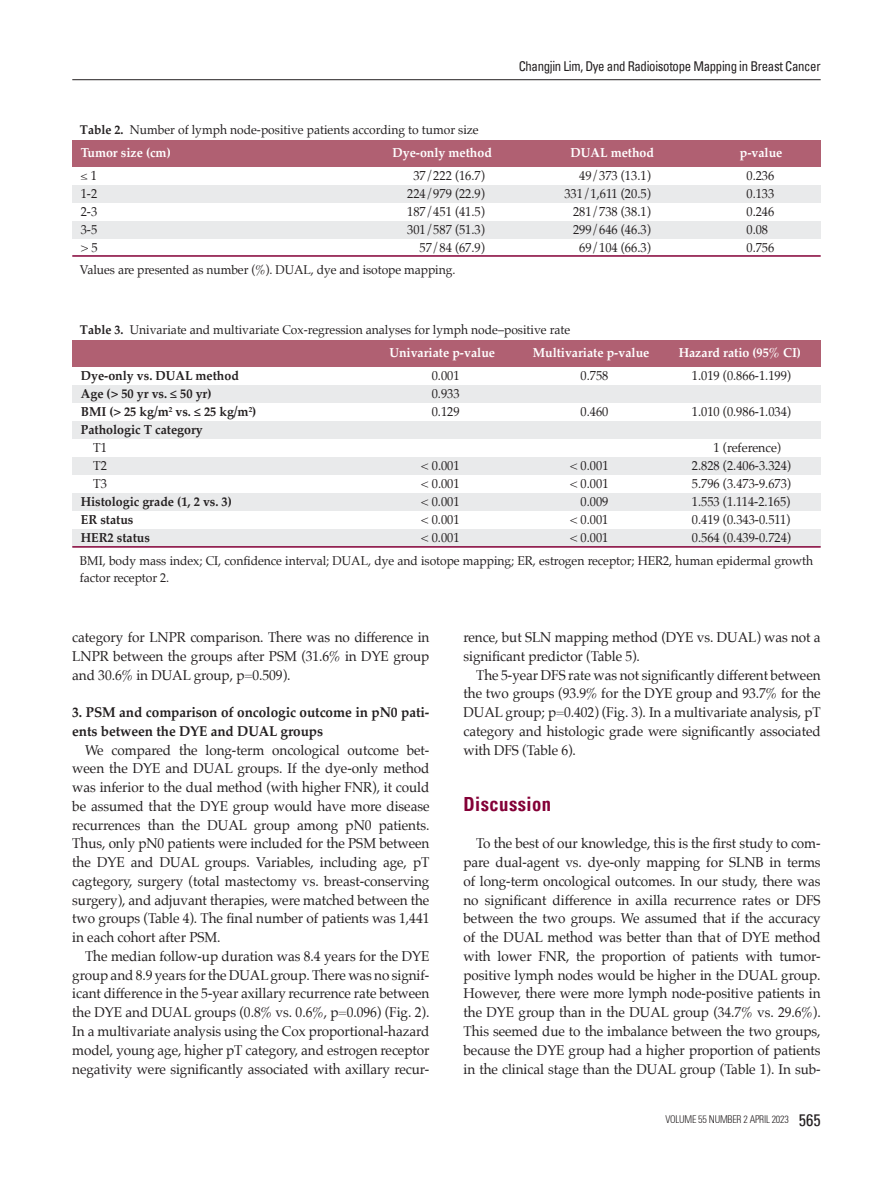
<style>
.page{position:relative;width:893px;height:1191px;background:#fff}
.page>*{position:absolute;margin:0;border:0;box-sizing:border-box;transform-origin:0 0}
.t1{font:700 condensed 19.5px "Univers";letter-spacing:.025em;color:#840037;scale:.95 1}
.t2{font:14.25px/18.8px "Palatino";letter-spacing:-.005em;color:#231f20;text-align:justify;scale:.95 1}
.t3{font:700 14.25px/18.8px "Palatino";letter-spacing:-.005em;color:#231f20;scale:.95 1}
.t4{font:condensed 13.5px "Univers";letter-spacing:-.025em;color:#231f20;scale:.95 1}
.t5{font:13.05px "Palatino";color:#231f20;scale:.95 1}
.t6{font:700 13.05px "Palatino";color:#231f20;scale:.95 1}
.t7{font:700 13.05px "Palatino";color:#fff;scale:.95 1}
.t8{font:12.75px/17.2px "Palatino";letter-spacing:-.005em;color:#231f20;scale:.95 1}
.t9{font:300 condensed 10.5px "Univers";letter-spacing:-.02em;color:#231f20;scale:.95 1}
.s1{font-weight:700}
.s2{font-weight:400;font-size:16.5px}
</style>
<div class="page">
<div style="left:72px;top:140px;width:749px;height:27px;background:#b06072"></div>
<div style="left:72px;top:185px;width:749px;height:17px;background:#e9eaeb"></div>
<div style="left:72px;top:221px;width:749px;height:17px;background:#e9eaeb"></div>
<hr style="left:72px;top:255px;width:749px;height:2px;background:#840037">
<div style="left:72px;top:340px;width:749px;height:27px;background:#b06072"></div>
<div style="left:72px;top:385px;width:749px;height:17px;background:#e9eaeb"></div>
<div style="left:72px;top:457px;width:749px;height:17px;background:#e9eaeb"></div>
<div style="left:72px;top:421px;width:749px;height:17px;background:#e9eaeb"></div>
<div style="left:72px;top:493px;width:749px;height:17px;background:#e9eaeb"></div>
<div style="left:72px;top:529px;width:749px;height:17px;background:#e9eaeb"></div>
<hr style="left:72px;top:546px;width:749px;height:1px;background:#840037">
<hr style="left:72px;top:79px;width:749px;height:1px;background:#231f20">
<p class="t4" style="left:519px;top:57px;width:319px">Changjin Lim, Dye and Radioisotope Mapping in Breast Cancer</p>
<p class="t8" style="left:80px;top:121px;width:421px"><span class="s1">Table 2.</span> Number of lymph node-positive patients according to tumor size</p>
<p class="t7" style="left:81px;top:142px;width:96px">Tumor size (cm)</p>
<p class="t7" style="left:392px;top:142px;width:106px">Dye-only method</p>
<p class="t7" style="left:571px;top:142px;width:89px">DUAL method</p>
<p class="t7" style="left:740px;top:142px;width:46px">p-value</p>
<p class="t5" style="left:81px;top:165px;width:18px">≤ 1</p>
<p class="t5" style="left:413px;top:165px;width:77px">37/222 (16.7)</p>
<p class="t5" style="left:579px;top:165px;width:77px">49/373 (13.1)</p>
<p class="t5" style="left:746px;top:165px;width:31px">0.236</p>
<p class="t5" style="left:81px;top:183px;width:19px">1-2</p>
<p class="t5" style="left:407px;top:183px;width:83px">224/979 (22.9)</p>
<p class="t5" style="left:564px;top:183px;width:92px">331/1,611 (20.5)</p>
<p class="t5" style="left:746px;top:183px;width:31px">0.133</p>
<p class="t5" style="left:81px;top:201px;width:19px">2-3</p>
<p class="t5" style="left:407px;top:201px;width:83px">187/451 (41.5)</p>
<p class="t5" style="left:573px;top:201px;width:83px">281/738 (38.1)</p>
<p class="t5" style="left:746px;top:201px;width:31px">0.246</p>
<p class="t5" style="left:81px;top:219px;width:19px">3-5</p>
<p class="t5" style="left:407px;top:219px;width:83px">301/587 (51.3)</p>
<p class="t5" style="left:573px;top:219px;width:83px">299/646 (46.3)</p>
<p class="t5" style="left:746px;top:219px;width:24px">0.08</p>
<p class="t5" style="left:81px;top:237px;width:19px">&gt; 5</p>
<p class="t5" style="left:420px;top:237px;width:70px">57/84 (67.9)</p>
<p class="t5" style="left:579px;top:237px;width:77px">69/104 (66.3)</p>
<p class="t5" style="left:746px;top:237px;width:31px">0.756</p>
<p class="t8" style="left:80px;top:261px;width:397px">Values are presented as number (%). DUAL, dye and isotope mapping.</p>
<p class="t8" style="left:80px;top:321px;width:518px"><span class="s1">Table 3.</span> Univariate and multivariate Cox-regression analyses for lymph node–positive rate</p>
<p class="t7" style="left:389px;top:342px;width:113px">Univariate p-value</p>
<p class="t7" style="left:533px;top:342px;width:124px">Multivariate p-value</p>
<p class="t7" style="left:679px;top:342px;width:130px">Hazard ratio (95% CI)</p>
<p class="t6" style="left:81px;top:364px;width:168px">Dye-only vs. DUAL method</p>
<p class="t5" style="left:432px;top:364px;width:31px">0.001</p>
<p class="t5" style="left:581px;top:364px;width:31px">0.758</p>
<p class="t5" style="left:692px;top:364px;width:106px">1.019 (0.866-1.199)</p>
<p class="t6" style="left:81px;top:382px;width:139px">Age (&gt; 50 yr vs. ≤ 50 yr)</p>
<p class="t5" style="left:432px;top:382px;width:31px">0.933</p>
<p class="t6" style="left:81px;top:400px;width:186px">BMI (&gt; 25 kg/m<sup>2</sup> vs. ≤ 25 kg/m<sup>2</sup>)</p>
<p class="t5" style="left:432px;top:400px;width:31px">0.129</p>
<p class="t5" style="left:581px;top:400px;width:31px">0.460</p>
<p class="t5" style="left:692px;top:400px;width:106px">1.010 (0.986-1.034)</p>
<p class="t6" style="left:81px;top:418px;width:130px">Pathologic T category</p>
<p class="t5" style="left:93px;top:436px;width:16px">T1</p>
<p class="t5" style="left:714px;top:436px;width:73px">1 (reference)</p>
<p class="t5" style="left:93px;top:454px;width:16px">T2</p>
<p class="t5" style="left:421px;top:454px;width:42px">&lt; 0.001</p>
<p class="t5" style="left:570px;top:454px;width:42px">&lt; 0.001</p>
<p class="t5" style="left:692px;top:454px;width:106px">2.828 (2.406-3.324)</p>
<p class="t5" style="left:93px;top:472px;width:16px">T3</p>
<p class="t5" style="left:421px;top:472px;width:42px">&lt; 0.001</p>
<p class="t5" style="left:570px;top:472px;width:42px">&lt; 0.001</p>
<p class="t5" style="left:692px;top:472px;width:106px">5.796 (3.473-9.673)</p>
<p class="t6" style="left:81px;top:490px;width:161px">Histologic grade (1, 2 vs. 3)</p>
<p class="t5" style="left:421px;top:490px;width:42px">&lt; 0.001</p>
<p class="t5" style="left:581px;top:490px;width:31px">0.009</p>
<p class="t5" style="left:692px;top:490px;width:105px">1.553 (1.114-2.165)</p>
<p class="t6" style="left:81px;top:508px;width:57px">ER status</p>
<p class="t5" style="left:421px;top:508px;width:42px">&lt; 0.001</p>
<p class="t5" style="left:570px;top:508px;width:42px">&lt; 0.001</p>
<p class="t5" style="left:692px;top:508px;width:105px">0.419 (0.343-0.511)</p>
<p class="t6" style="left:81px;top:526px;width:74px">HER2 status</p>
<p class="t5" style="left:421px;top:526px;width:42px">&lt; 0.001</p>
<p class="t5" style="left:570px;top:526px;width:42px">&lt; 0.001</p>
<p class="t5" style="left:692px;top:526px;width:106px">0.564 (0.439-0.724)</p>
<p class="t8" style="left:80px;top:552px;width:773px">BMI, body mass index; CI, confidence interval; DUAL, dye and isotope mapping; ER, estrogen receptor; HER2, human epidermal growth factor receptor 2.</p>
<p class="t2" style="left:72px;top:628px;width:377px">category for LNPR comparison. There was no difference in LNPR between the groups after PSM (31.6% in DYE group and 30.6% in DUAL group, p=0.509).</p>
<p class="t3" style="left:72px;top:702px;width:377px">3. PSM and comparison of oncologic outcome in pN0 pati&shy;ents between the DYE and DUAL groups</p>
<p class="t2" style="left:72px;top:740px;width:378px;text-indent:13px">We compared the long-term oncological outcome bet&shy;ween the DYE and DUAL groups. If the dye-only method was inferior to the dual method (with higher FNR), it could be assumed that the DYE group would have more disease recurrences than the DUAL group among pN0 patients.<br>Thus, only pN0 patients were included for the PSM between the DYE and DUAL groups. Variables, including age, pT cagtegory, surgery (total mastectomy vs. breast-conserving surgery), and adjuvant therapies, were matched between the two groups (Table 4). The final number of patients was 1,441 in each cohort after PSM.</p>
<p class="t2" style="left:72px;top:946px;width:377px;text-indent:13px">The median follow-up duration was 8.4 years for the DYE group and 8.9 years for the DUAL group. There was no signif&shy;icant difference in the 5-year axillary recurrence rate between the DYE and DUAL groups (0.8% vs. 0.6%, p=0.096) (Fig. 2).<br>In a multivariate analysis using the Cox proportional-hazard model, young age, higher pT category, and estrogen receptor negativity were significantly associated with axillary recur-</p>
<p class="t2" style="left:463px;top:628px;width:378px">rence, but SLN mapping method (DYE vs. DUAL) was not a significant predictor (Table 5).</p>
<p class="t2" style="left:463px;top:665px;width:377px;text-indent:13px">The 5-year DFS rate was not significantly different between the two groups (93.9% for the DYE group and 93.7% for the DUAL group; p=0.402) (Fig. 3). In a multivariate analysis, pT category and histologic grade were significantly associated with DFS (Table 6).</p>
<p class="t1" style="left:463px;top:792px;width:94px">Discussion</p>
<p class="t2" style="left:463px;top:834px;width:377px;text-indent:13px">To the best of our knowledge, this is the first study to com&shy;pare dual-agent vs. dye-only mapping for SLNB in terms of long-term oncological outcomes. In our study, there was no significant difference in axilla recurrence rates or DFS between the two groups. We assumed that if the accuracy of the DUAL method was better than that of DYE method with lower FNR, the proportion of patients with tumor&shy;positive lymph nodes would be higher in the DUAL group.<br>However, there were more lymph node-positive patients in the DYE group than in the DUAL group (34.7% vs. 29.6%).<br>This seemed due to the imbalance between the two groups, because the DYE group had a higher proportion of patients in the clinical stage than the DUAL group (Table 1). In sub-</p>
<p class="t9" style="left:665px;top:1113px;width:165px">VOLUME 55 NUMBER 2 APRIL 2023 <span class="s2">565</span></p>
</div>
